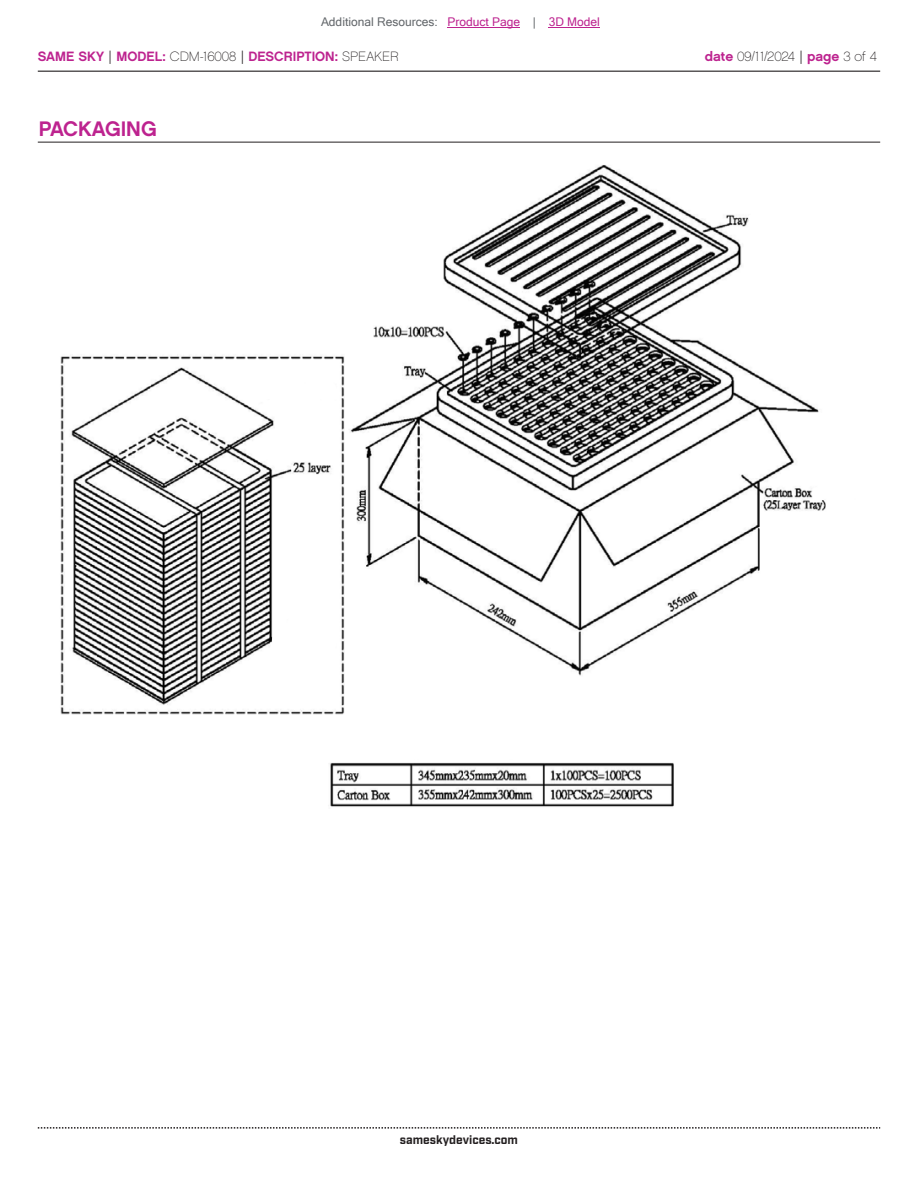
<style>
.page{position:relative;width:918px;height:1188px;background:#fff}
.page>*{position:absolute;margin:0;border:0;box-sizing:border-box;transform-origin:0 0}
.t1{font:21px "Chalet New York Nineteen Sixty";color:#bd238f}
.t2{font:13.5px "Chalet New York Nineteen Sixty";color:#bd238f}
.t3{font:13.5px "Chalet Paris Nineteen Sixty";letter-spacing:-.005em;color:#231f20}
.t4{font:12px "Microsoft Sans Serif";color:#63676b}
.t5{font:700 12px "Industry";color:#231f20}
.s1{color:#bd238f}
.s2{font-family:"Industry";color:#231f20}
.s3{font-family:"Chalet Paris Nineteen Sixty";color:#231f20}
.s4{font-family:"Chalet New York Nineteen Sixty";color:#bd238f}
.s5{font-family:"Industry"}
</style>
<div class="page">
<hr style="left:38px;top:71px;width:842px;height:1px;background:#231f20">
<svg style="left:38px;top:1127px;width:842px;height:2px"></svg>
<img style="left:60px;top:165px;width:766px;height:642px">
<hr style="left:38px;top:142px;width:842px;height:1px;background:#231f20">
<hr style="left:448px;top:27px;width:72px;height:1px;background:#bd238f">
<hr style="left:549px;top:27px;width:51px;height:1px;background:#bd238f">
<p class="t4" style="left:321px;top:15px;width:280px">Additional Resources: <span class="s1">Product Page</span> | <span class="s1">3D Model</span></p>
<p class="t2" style="left:38px;top:47px;width:362px">SAME SKY <span class="s2">|</span> MODEL: <span class="s3">CDM-16008</span> <span class="s2">|</span> DESCRIPTION: <span class="s3">SPEAKER</span></p>
<p class="t3" style="left:705px;top:48px;width:174px"><span class="s4">date</span> 09/11/2024 <span class="s5">|</span> <span class="s4">page</span> 3 of 4</p>
<h1 class="t1" style="left:39px;top:116px;width:119px">PACKAGING</h1>
<p class="t5" style="left:400px;top:1132px;width:120px">sameskydevices.com</p>
</div>
